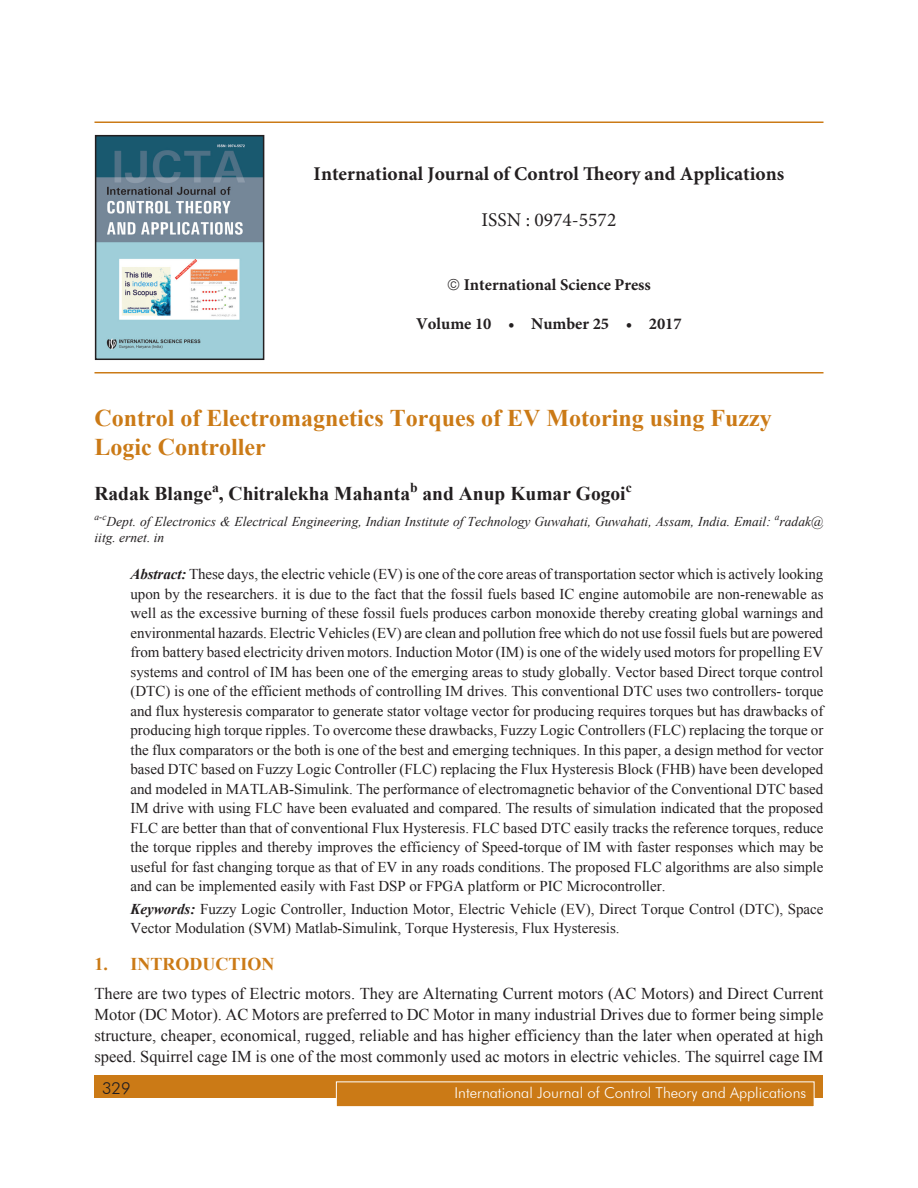
<style>
.page{position:relative;width:918px;height:1188px;background:#fff}
.page>*{position:absolute;margin:0;border:0;box-sizing:border-box;transform-origin:0 0}
.Chapter_Name{font:700 24px/28.8px "Times New Roman";color:#cb7a16}
.t1{font:700 19.5px "Minion Pro";color:#231f20}
.Author_Name{font:700 19.5px "Times New Roman";color:#231f20}
.t2{font:19.5px "Minion Pro";color:#231f20}
.Subhead_1{font:700 18px "Times New Roman";color:#cb7a16}
.Body_text{font:16.5px/21px "Times New Roman";color:#231f20;text-align:justify}
.t3{font:700 16.5px "Minion Pro";color:#231f20}
.t4{font:300 16.5px "Futura BT";color:#231f20}
.Abstract_Body_text{font:15px/19.5px "Times New Roman";color:#231f20;text-align:justify}
.t5{font:300 15px "Futura BT";color:#fff}
.Author_Name-2{font:700 13.65px "Times New Roman";color:#231f20}
.Author_Footnote{font:italic 13.5px/16.2px "Times New Roman";color:#231f20}
.s1{font-weight:700;font-style:italic}
</style>
<div class="page">
<div style="left:94px;top:1076px;width:730px;height:22px;background:#cb7a16"></div>
<div style="left:336px;top:1082px;width:478px;height:25px;background:#cb7a16"></div>
<div style="left:336px;top:1082px;width:478px;height:25px;border:1px solid #fff"></div>
<hr style="left:94px;top:122px;width:730px;height:1px;background:#cb7a16">
<hr style="left:94px;top:372px;width:730px;height:2px;background:#cb7a16">
<img style="left:98px;top:138px;width:163px;height:219px">
<div style="left:95px;top:135px;width:169px;height:225px;border:2px solid #231f20"></div>
<p class="t1" style="left:314px;top:160px;width:472px">International Journal of Control Theory and Applications</p>
<p class="t2" style="left:482px;top:207px;width:136px">ISSN : 0974-5572</p>
<p class="t3" style="left:464px;top:273px;width:189px">International Science Press</p>
<p class="t3" style="left:416px;top:312px;width:267px">Volume 10 • Number 25 • 2017</p>
<p class="Chapter_Name" style="left:94px;top:403px;width:679px">Control of Electromagnetics Torques of EV Motoring using Fuzzy<br>Logic Controller</p>
<p class="Author_Name" style="left:94px;top:480px;width:317px">Radak Blange , Chitralekha Mahanta</p>
<p class="Author_Name-2" style="left:212px;top:478px;width:8px">a</p>
<p class="Author_Name-2" style="left:410px;top:478px;width:9px">b</p>
<p class="Author_Name" style="left:423px;top:480px;width:205px">and Anup Kumar Gogoi</p>
<p class="Author_Name-2" style="left:626px;top:478px;width:8px">c</p>
<p class="Author_Footnote" style="left:94px;top:513px;width:731px"><sup>a-c</sup>Dept. of Electronics &amp; Electrical Engineering, Indian Institute of Technology Guwahati, Guwahati, Assam, India. Email: <sup>a</sup>radak@ iitg. ernet. in</p>
<p class="Abstract_Body_text" style="left:130px;top:564px;width:695px"><span class="s1">Abstract:</span> These days, the electric vehicle (EV) is one of the core areas of transportation sector which is actively looking upon by the researchers. it is due to the fact that the fossil fuels based IC engine automobile are non-renewable as well as the excessive burning of these fossil fuels produces carbon monoxide thereby creating global warnings and environmental hazards. Electric Vehicles (EV) are clean and pollution free which do not use fossil fuels but are powered from battery based electricity driven motors. Induction Motor (IM) is one of the widely used motors for propelling EV systems and control of IM has been one of the emerging areas to study globally. Vector based Direct torque control (DTC) is one of the efficient methods of controlling IM drives. This conventional DTC uses two controllers- torque and flux hysteresis comparator to generate stator voltage vector for producing requires torques but has drawbacks of producing high torque ripples. To overcome these drawbacks, Fuzzy Logic Controllers (FLC) replacing the torque or the flux comparators or the both is one of the best and emerging techniques. In this paper, a design method for vector based DTC based on Fuzzy Logic Controller (FLC) replacing the Flux Hysteresis Block (FHB) have been developed and modeled in MATLAB-Simulink. The performance of electromagnetic behavior of the Conventional DTC based IM drive with using FLC have been evaluated and compared. The results of simulation indicated that the proposed FLC are better than that of conventional Flux Hysteresis. FLC based DTC easily tracks the reference torques, reduce the torque ripples and thereby improves the efficiency of Speed-torque of IM with faster responses which may be useful for fast changing torque as that of EV in any roads conditions. The proposed FLC algorithms are also simple and can be implemented easily with Fast DSP or FPGA platform or PIC Microcontroller.</p>
<p class="Abstract_Body_text" style="left:130px;top:899px;width:695px"><span class="s1">Keywords:</span> Fuzzy Logic Controller, Induction Motor, Electric Vehicle (EV), Direct Torque Control (DTC), Space<br>Vector Modulation (SVM) Matlab-Simulink, Torque Hysteresis, Flux Hysteresis.</p>
<p class="Subhead_1" style="left:94px;top:951px;width:182px">1. Introduction</p>
<p class="Body_text" style="left:94px;top:982px;width:731px">There are two types of Electric motors. They are Alternating Current motors (AC Motors) and Direct Current Motor (DC Motor). AC Motors are preferred to DC Motor in many industrial Drives due to former being simple structure, cheaper, economical, rugged, reliable and has higher efficiency than the later when operated at high speed. Squirrel cage IM is one of the most commonly used ac motors in electric vehicles. The squirrel cage IM</p>
<p class="t4" style="left:102px;top:1078px;width:30px">329</p>
<p class="t5" style="left:455px;top:1084px;width:353px">International Journal of Control Theory and Applications</p>
</div>
